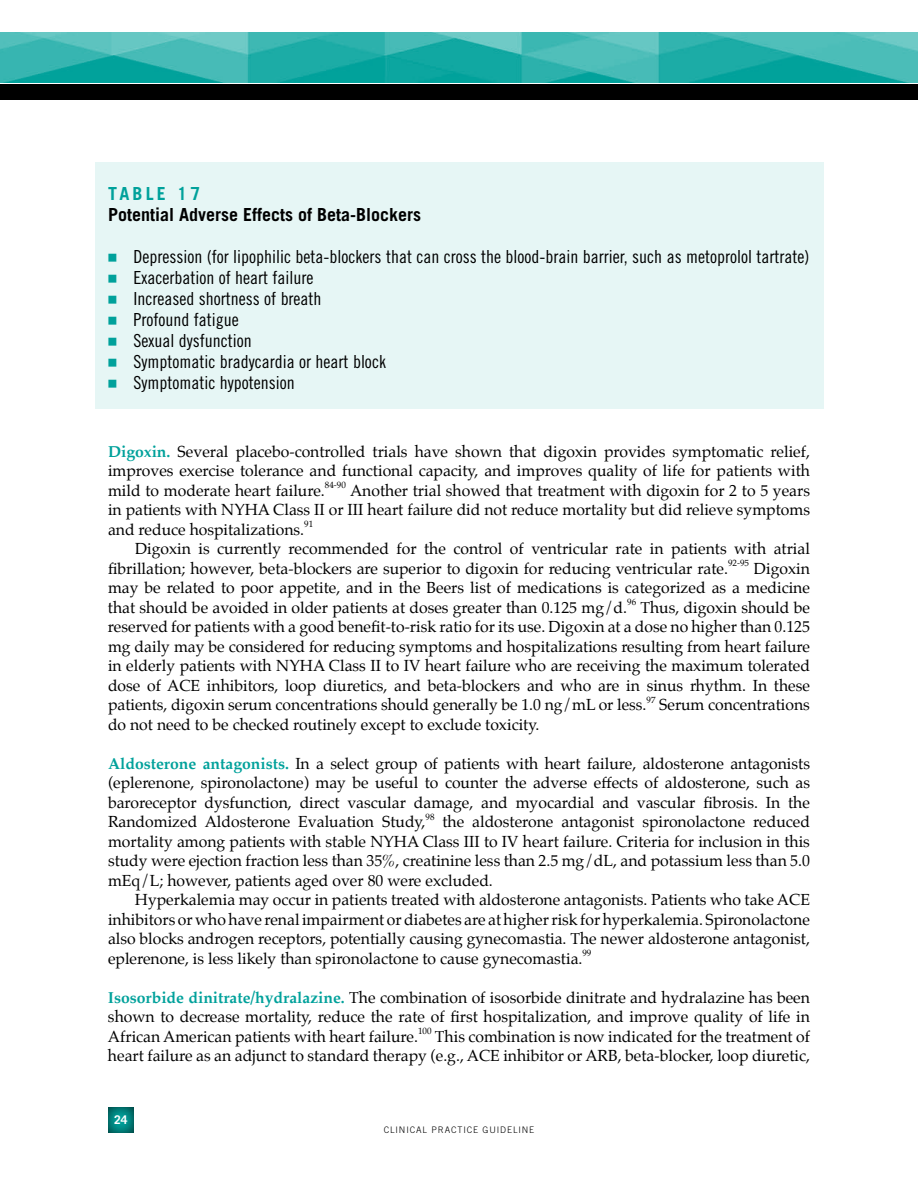
<style>
.page{position:relative;width:918px;height:1188px;background:#fff}
.page>*{position:absolute;margin:0;border:0;box-sizing:border-box;transform-origin:0 0}
.t1{font:18px/21px "Trade Gothic Cond Eighteen";color:#000}
.t2{font:700 18px "Trade Gothic";color:#000}
.t3{font:700 18px "Trade Gothic";letter-spacing:.175em;color:#00a19b}
.t4{font:15.75px/19.5px "Palatino";color:#000;text-align:justify}
.t5{font:700 12px "Trade Gothic";color:#fff}
.t6{font:300 9px "Trade Gothic";letter-spacing:.1em;color:#000}
.t7{font:9px "Palatino";color:#000}
.s1{font-family:"Universal Newswith Comm Pi";font-size:15.75px;color:#00a19b}
.s2{font-weight:700;color:#00a19b}
</style>
<div class="page">
<div style="left:0;top:84px;width:918px;height:16px;background:#000"></div>
<img style="left:0;top:32px;width:918px;height:51px">
<div style="left:105px;top:1105px;width:29px;height:28px;background:#000;opacity:.75"></div>
<div style="left:95px;top:162px;width:729px;height:246px;background:#e6f6f5"></div>
<p class="t3" style="left:108px;top:183px;width:94px">TABLE 17</p>
<p class="t2" style="left:108px;top:204px;width:315px">Potential Adverse Effects of Beta-Blockers</p>
<p class="t1" style="left:108px;top:246px;width:703px"><span class="s1">7</span> Depression (for lipophilic beta-blockers that can cross the blood-brain barrier, such as metoprolol tartrate)<br><span class="s1">7</span> Exacerbation of heart failure<br><span class="s1">7</span> Increased shortness of breath<br><span class="s1">7</span> Profound fatigue<br><span class="s1">7</span> Sexual dysfunction<br><span class="s1">7</span> Symptomatic bradycardia or heart block<br><span class="s1">7</span> Symptomatic hypotension</p>
<p class="t4" style="left:108px;top:442px;width:703px"><span class="s2">Digoxin.</span> Several placebo-controlled trials have shown that digoxin provides symptomatic relief, improves exercise tolerance and functional capacity, and improves quality of life for patients with mild to moderate heart failure.</p>
<p class="t7" style="left:325px;top:478px;width:22px">84-90</p>
<p class="t4" style="left:108px;top:481px;width:704px;text-indent:242px">Another trial showed that treatment with digoxin for 2 to 5 years in patients with NYHA Class II or III heart failure did not reduce mortality but did relieve symptoms and reduce hospitalizations.</p>
<p class="t7" style="left:304px;top:517px;width:10px">91</p>
<p class="t4" style="left:108px;top:539px;width:704px;text-indent:27px">Digoxin is currently recommended for the control of ventricular rate in patients with atrial fibrillation; however, beta-blockers are superior to digoxin for reducing ventricular rate.</p>
<p class="t7" style="left:728px;top:556px;width:22px">92-95</p>
<p class="t4" style="left:108px;top:559px;width:704px;text-indent:646px">Digoxin may be related to poor appetite, and in the Beers list of medications is categorized as a medicine that should be avoided in older patients at doses greater than 0.125 mg/d.</p>
<p class="t7" style="left:627px;top:595px;width:10px">96</p>
<p class="t4" style="left:108px;top:598px;width:704px;text-indent:532px">Thus, digoxin should be reserved for patients with a good benefit-to-risk ratio for its use. Digoxin at a dose no higher than 0.125 mg daily may be considered for reducing symptoms and hospitalizations resulting from heart failure in elderly patients with NYHA Class II to IV heart failure who are receiving the maximum tolerated dose of ACE inhibitors, loop diuretics, and beta-blockers and who are in sinus rhythm. In these patients, digoxin serum concentrations should generally be 1.0 ng/mL or less.</p>
<p class="t7" style="left:647px;top:692px;width:10px">97</p>
<p class="t4" style="left:659px;top:695px;width:152px">Serum concentrations</p>
<p class="t4" style="left:108px;top:715px;width:433px">do not need to be checked routinely except to exclude toxicity.</p>
<p class="t4" style="left:108px;top:754px;width:704px"><span class="s2">Aldosterone antagonists.</span> In a select group of patients with heart failure, aldosterone antagonists (eplerenone, spironolactone) may be useful to counter the adverse effects of aldosterone, such as baroreceptor dysfunction, direct vascular damage, and myocardial and vascular fibrosis. In the Randomized Aldosterone Evaluation Study,</p>
<p class="t7" style="left:426px;top:809px;width:10px">98</p>
<p class="t4" style="left:108px;top:812px;width:704px;text-indent:334px">the aldosterone antagonist spironolactone reduced mortality among patients with stable NYHA Class III to IV heart failure. Criteria for inclusion in this study were ejection fraction less than 35%, creatinine less than 2.5 mg/dL, and potassium less than 5.0 mEq/L; however, patients aged over 80 were excluded.</p>
<p class="t4" style="left:108px;top:890px;width:704px;text-indent:27px">Hyperkalemia may occur in patients treated with aldosterone antagonists. Patients who take ACE inhibitors or who have renal impairment or diabetes are at higher risk for hyperkalemia. Spironolactone also blocks androgen receptors, potentially causing gynecomastia. The newer aldosterone antagonist, eplerenone, is less likely than spironolactone to cause gynecomastia.</p>
<p class="t7" style="left:582px;top:946px;width:10px">99</p>
<p class="t4" style="left:108px;top:988px;width:704px"><span class="s2">Isosorbide dinitrate/hydralazine.</span> The combination of isosorbide dinitrate and hydralazine has been shown to decrease mortality, reduce the rate of first hospitalization, and improve quality of life in African American patients with heart failure.</p>
<p class="t7" style="left:418px;top:1024px;width:15px">100</p>
<p class="t4" style="left:108px;top:1027px;width:704px;text-align:right">This combination is now indicated for the treatment of<br>heart failure as an adjunct to standard therapy (e.g., ACE inhibitor or ARB, beta-blocker, loop diuretic,</p>
<p class="t5" style="left:114px;top:1112px;width:15px">24</p>
<p class="t6" style="left:384px;top:1125px;width:152px">CLINICAL PRACTICE GUIDELINE</p>
</div>
